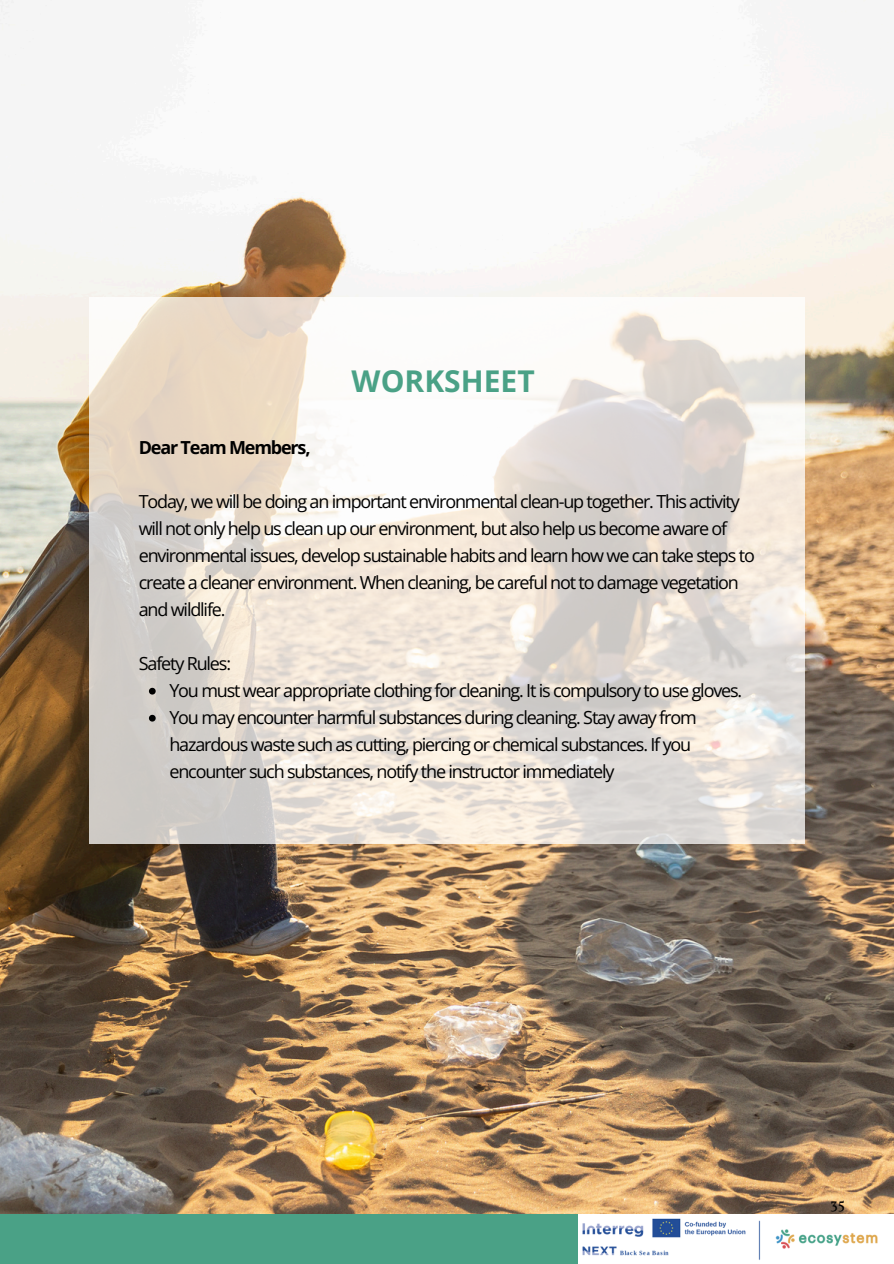
<style>
.page{position:relative;width:894px;height:1264px;background:#fff}
.page>*{position:absolute;margin:0;border:0;box-sizing:border-box;transform-origin:0 0}
.t1{font:700 30px "Open Sans";color:#4aa186}
.t2{font:18px/27px "Open Sans";letter-spacing:-.065em;color:#000}
.t3{font:700 18px "Open Sans";letter-spacing:-.065em;color:#000}
.t4{font:15px "Vollkorn";color:#000}
</style>
<div class="page">
<img style="left:0;top:0;width:893px;height:1214px">
<svg style="left:89px;top:297px;width:715px;height:546px"></svg>
<svg style="left:149px;top:687px;width:7px;height:7px"></svg>
<svg style="left:149px;top:714px;width:7px;height:7px"></svg>
<img style="left:577px;top:1212px;width:316px;height:51px">
<div style="left:0;top:1214px;width:577px;height:49px;background:#4aa186"></div>
<p class="t1" style="left:351px;top:360px;width:184px">WORKSHEET</p>
<h1 class="t3" style="left:139px;top:434px;width:173px">Dear Team Members,</h1>
<h2 class="t2" style="left:139px;top:487px;width:617px">Today, we will be doing an important environmental clean-up together. This activity will not only help us clean up our environment, but also help us become aware of environmental issues, develop sustainable habits and learn how we can take steps to create a cleaner environment. When cleaning, be careful not to damage vegetation and wildlife.</h2>
<h3 class="t2" style="left:139px;top:649px;width:94px">Safety Rules:</h3>
<h3 class="t2" style="left:169px;top:676px;width:574px">You must wear appropriate clothing for cleaning. It is compulsory to use gloves.</h3>
<p class="t2" style="left:169px;top:703px;width:528px">You may encounter harmful substances during cleaning. Stay away from hazardous waste such as cutting, piercing or chemical substances. If you encounter such substances, notify the instructor immediately</p>
<p class="t4" style="left:829px;top:1194px;width:16px">35</p>
</div>
